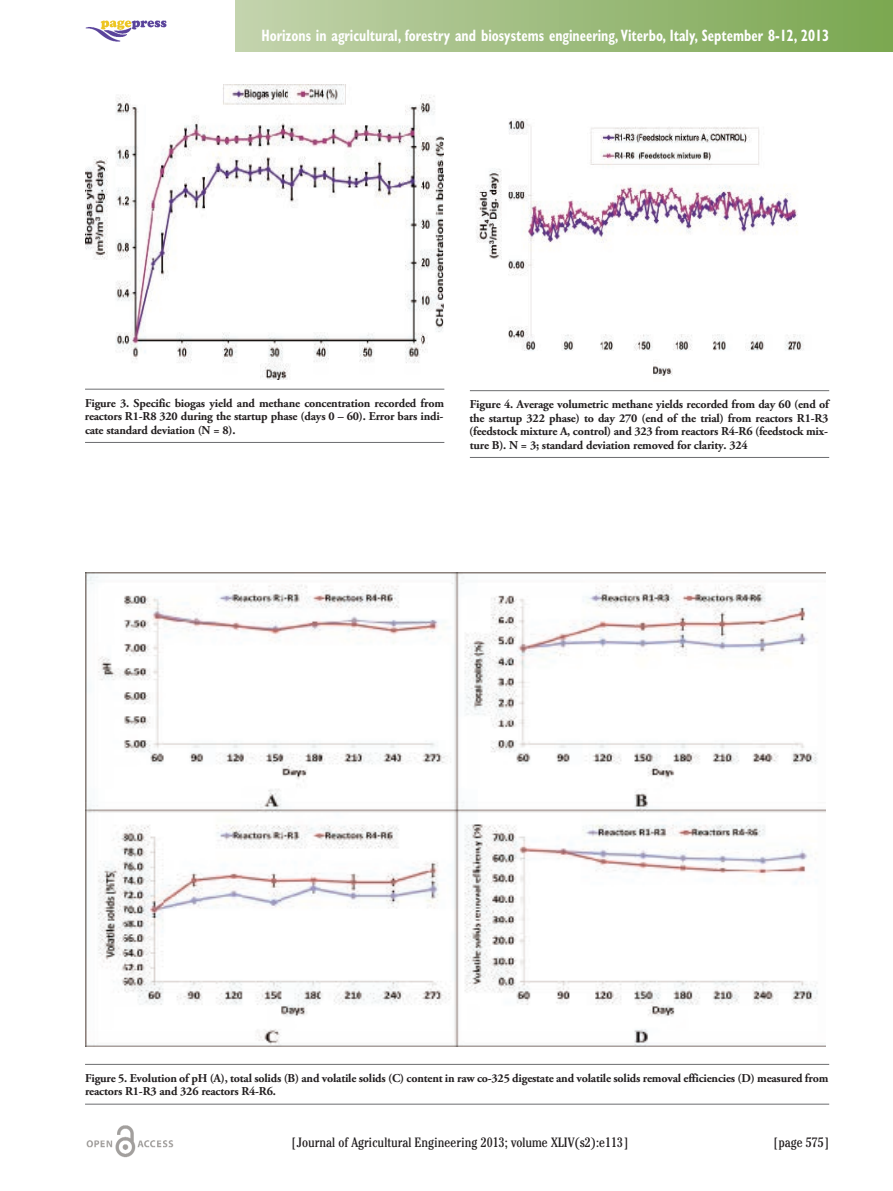
<style>
.page{position:relative;width:893px;height:1191px;background:#fff}
.page>*{position:absolute;margin:0;border:0;box-sizing:border-box;transform-origin:0 0}
.t1{font:700 condensed 16.5px "Gill Sans";color:#fff;scale:.82 1}
.t2{font:condensed 13.5px "Cheltenham";color:#231f20}
.t3{font:700 12px/13.5px "Adobe Garamond Pro";letter-spacing:-.015em;color:#231f20;text-align:justify}
</style>
<div class="page">
<img style="left:86px;top:1125px;width:88px;height:33px">
<img style="left:85px;top:20px;width:81px;height:22px">
<div style="left:235px;top:0;width:658px;height:51px;background:linear-gradient(to right,#c3d3ac,#7aa650)"></div>
<div style="left:85px;top:569px;width:744px;height:483px;background:linear-gradient(to right,#fff,#fff)"></div>
<img style="left:86px;top:573px;width:739px;height:473px">
<hr style="left:85px;top:1064px;width:744px;height:1px;background:#6c6d70">
<hr style="left:85px;top:1103px;width:744px;height:1px;background:#6c6d70">
<img style="left:85px;top:84px;width:358px;height:296px">
<hr style="left:85px;top:389px;width:359px;height:1px;background:#6c6d70">
<hr style="left:85px;top:442px;width:359px;height:1px;background:#6c6d70">
<img style="left:476px;top:118px;width:328px;height:258px">
<hr style="left:470px;top:390px;width:359px;height:1px;background:#6c6d70">
<hr style="left:470px;top:457px;width:359px;height:1px;background:#6c6d70">
<h1 class="t1" style="left:261px;top:29px;width:694px">Horizons in agricultural, forestry and biosystems engineering, Viterbo, Italy, September 8-12, 2013</h1>
<p class="t3" style="left:85px;top:397px;width:361px">Figure 3. Specific biogas yield and methane concentration recorded from reactors R1-R8 320 during the startup phase (days 0 – 60). Error bars indi&shy;cate standard deviation (N = 8).</p>
<p class="t3" style="left:469px;top:398px;width:361px">Figure 4. Average volumetric methane yields recorded from day 60 (end of the startup 322 phase) to day 270 (end of the trial) from reactors R1-R3 (feedstock mixture A, control) and 323 from reactors R4-R6 (feedstock mix&shy;ture B). N = 3; standard deviation removed for clarity. 324</p>
<p class="t3" style="left:85px;top:1072px;width:745px">Figure 5. Evolution of pH (A), total solids (B) and volatile solids (C) content in raw co-325 digestate and volatile solids removal efficiencies (D) measured from reactors R1-R3 and 326 reactors R4-R6.</p>
<p class="t2" style="left:291px;top:1137px;width:340px">[Journal of Agricultural Engineering 2013; volume XLIV(s2):e113]</p>
<p class="t2" style="left:773px;top:1137px;width:59px">[page 575]</p>
</div>
